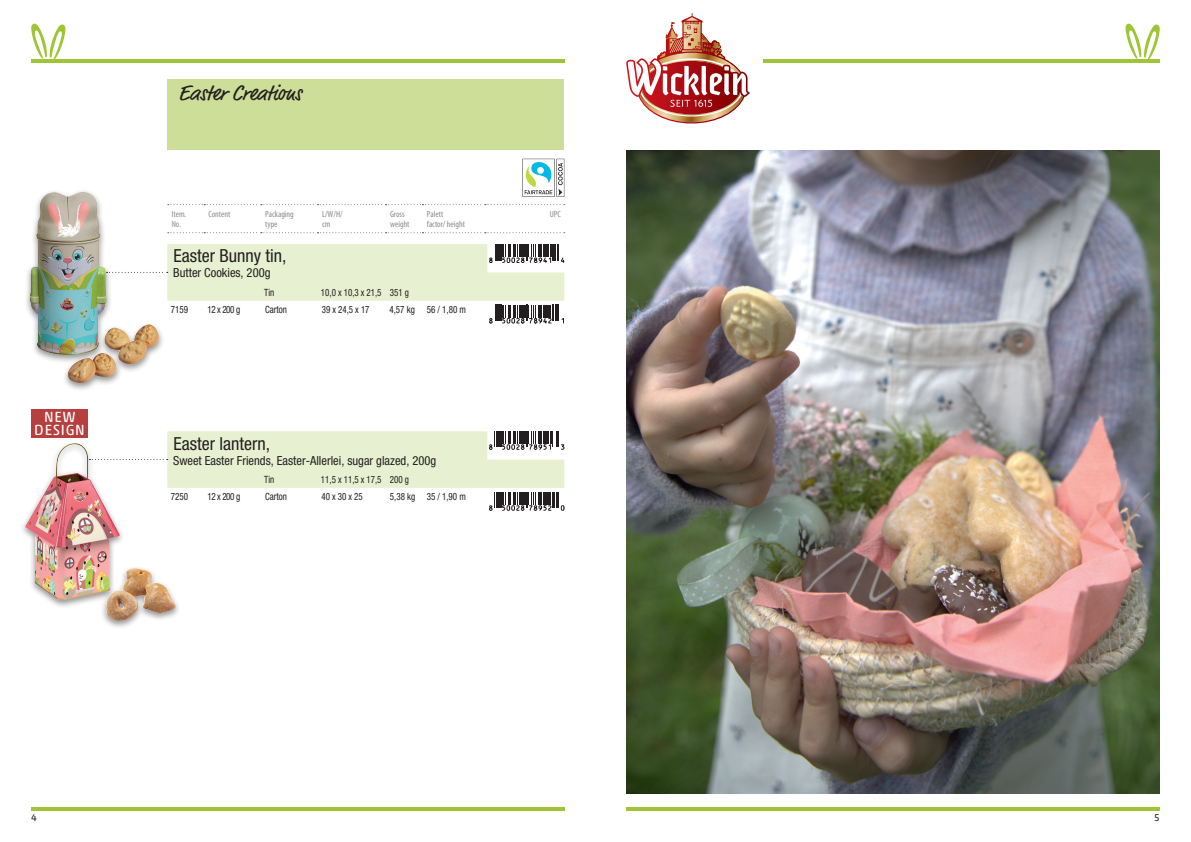
<style>
.page{position:relative;width:1191px;height:842px;background:#fff}
.page>*{position:absolute;margin:0;border:0;box-sizing:border-box;transform-origin:0 0}
.t1{font:22px "Market";color:#231f20}
.t2{font:condensed 18px "Helvetica Neue";color:#231f20}
.t3{font:700 15px/13px "Akko Wicklein";letter-spacing:.05em;color:#fff;text-align:center}
.t4{font:condensed 12.5px "Helvetica Neue";color:#231f20}
.t5{font:condensed 10px "Helvetica Neue";color:#231f20;scale:.9 1}
.t6{font:condensed 10px "Helvetica Neue";color:#231f20;scale:.89 1}
.t7{font:700 10px "Akko Wicklein";color:#231f20}
.t8{font:condensed 9px/10px "Myriad Pro";color:#8a8b8b}
</style>
<div class="page">
<div style="left:167px;top:79px;width:397px;height:71px;background:#ccde97"></div>
<div style="left:24px;top:189px;width:141px;height:203px;background:#231f20;opacity:.5"></div>
<img style="left:30px;top:192px;width:77px;height:163px">
<img style="left:626px;top:150px;width:533px;height:644px">
<div style="left:19px;top:443px;width:162px;height:186px;background:#231f20;opacity:.5"></div>
<img style="left:25px;top:443px;width:95px;height:157px">
<svg style="left:522px;top:159px;width:42px;height:38px"></svg>
<svg style="left:31px;top:23px;width:35px;height:37px"></svg>
<svg style="left:1125px;top:23px;width:35px;height:37px"></svg>
<svg style="left:168px;top:204px;width:397px;height:1px"></svg>
<svg style="left:168px;top:232px;width:397px;height:1px"></svg>
<div style="left:31px;top:409px;width:57px;height:28px;background:#b73f3e"></div>
<svg style="left:107px;top:244px;width:457px;height:80px"></svg>
<svg style="left:89px;top:431px;width:476px;height:95px"></svg>
<hr style="left:31px;top:807px;width:533px;height:4px;background:#9ec536">
<hr style="left:31px;top:60px;width:533px;height:3px;background:#9ec536">
<hr style="left:763px;top:60px;width:396px;height:3px;background:#9ec536">
<hr style="left:626px;top:807px;width:533px;height:4px;background:#9ec536">
<img style="left:626px;top:13px;width:124px;height:111px">
<h1 class="t1" style="left:179px;top:80px;width:124px">Easter Creations</h1>
<h3 class="t3" style="left:34px;top:410px;width:52px">NEW<br>DESIGN</h3>
<p class="t8" style="left:172px;top:209px;width:16px">Item.<br>No.</p>
<p class="t8" style="left:208px;top:209px;width:23px">Content</p>
<p class="t8" style="left:265px;top:209px;width:30px">Packaging type</p>
<p class="t8" style="left:322px;top:209px;width:22px">L/W/H/ cm</p>
<p class="t8" style="left:390px;top:209px;width:21px">Gross weight</p>
<p class="t8" style="left:427px;top:209px;width:40px">Palett<br>factor/ height</p>
<p class="t8" style="left:550px;top:209px;width:13px">UPC</p>
<h2 class="t2" style="left:173px;top:246px;width:114px">Easter Bunny tin,</h2>
<h3 class="t4" style="left:173px;top:266px;width:99px">Butter Cookies, 200g</h3>
<p class="t5" style="left:264px;top:286px;width:13px">Tin</p>
<p class="t6" style="left:321px;top:286px;width:100px">10,0 x 10,3 x 21,5 351 g</p>
<p class="t5" style="left:171px;top:303px;width:21px">7159</p>
<p class="t5" style="left:207px;top:303px;width:38px">12 x 200 g</p>
<p class="t5" style="left:265px;top:303px;width:26px">Carton</p>
<p class="t6" style="left:322px;top:303px;width:55px">39 x 24,5 x 17</p>
<p class="t5" style="left:389px;top:303px;width:87px">4,57 kg 56 / 1,80 m</p>
<h2 class="t2" style="left:173px;top:433px;width:98px">Easter lantern,</h2>
<h3 class="t4" style="left:173px;top:453px;width:264px">Sweet Easter Friends, Easter-Allerlei, sugar glazed, 200g</h3>
<p class="t5" style="left:264px;top:473px;width:13px">Tin</p>
<p class="t6" style="left:321px;top:473px;width:100px">11,5 x 11,5 x 17,5 200 g</p>
<p class="t5" style="left:171px;top:490px;width:21px">7250</p>
<p class="t5" style="left:207px;top:490px;width:38px">12 x 200 g</p>
<p class="t5" style="left:265px;top:490px;width:26px">Carton</p>
<p class="t6" style="left:321px;top:490px;width:48px">40 x 30 x 25</p>
<p class="t5" style="left:390px;top:490px;width:86px">5,38 kg 35 / 1,90 m</p>
<p class="t7" style="left:31px;top:812px;width:7px">4</p>
<p class="t7" style="left:1154px;top:812px;width:7px">5</p>
</div>
